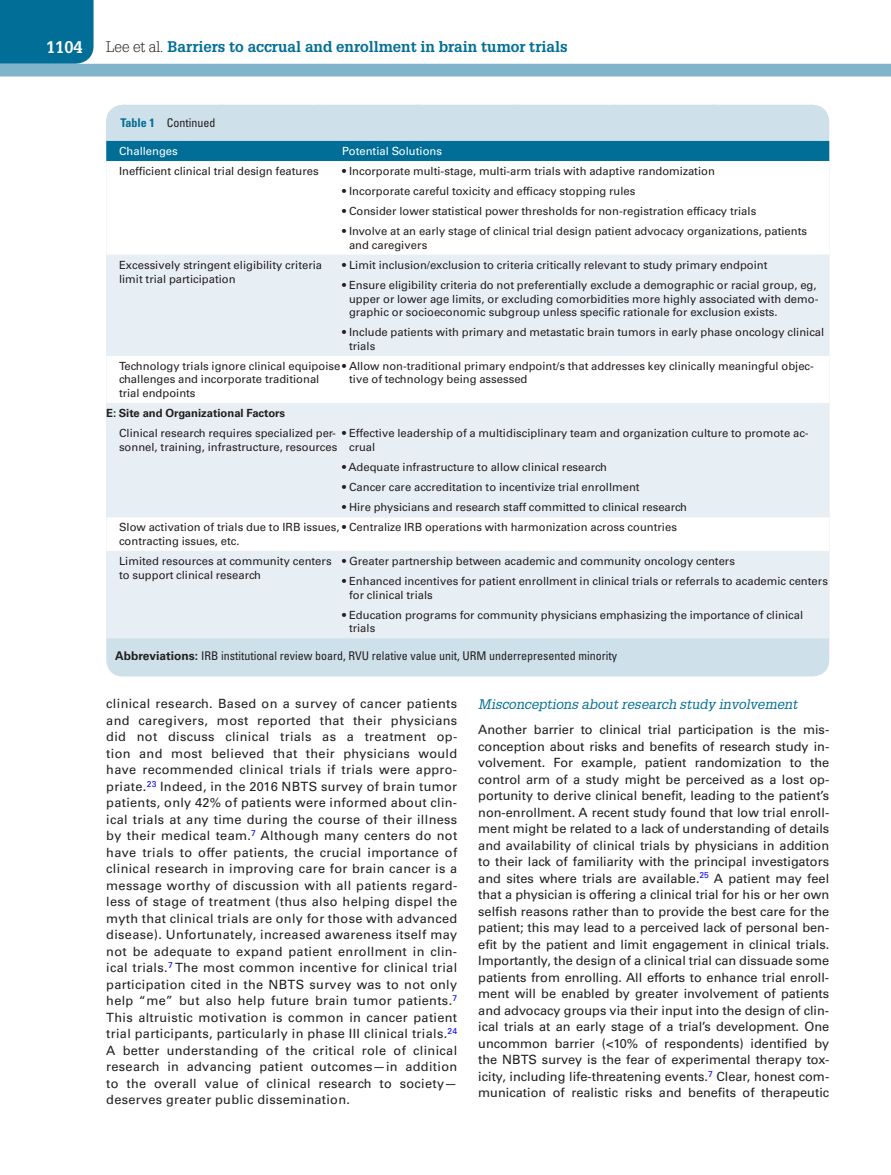
<style>
.page{position:relative;width:891px;height:1175px;background:#fff}
.page>*{position:absolute;margin:0;border:0;box-sizing:border-box;transform-origin:0 0}
.t1{font:700 16.5px "Glypha LT Std";color:#fff}
.t2{font:700 15px "Glypha LT Std";color:#006e96}
.t3{font:italic 13.5px "Glypha LT Std";color:#006e96}
.t4{font:12.75px/16.5px "Univers LT Std";color:#231f20;text-align:justify}
.t5{font:condensed 12px "Univers LT Std";color:#231f20}
.t6{font:11.25px/13.5px "Univers LT Std";color:#231f20}
.t7{font:700 11.25px "Univers LT Std";color:#231f20}
.t8{font:11.25px "Univers LT Std";color:#fff}
.s1{font-weight:300;color:#231f20}
.s2{font-weight:700;color:#006e96}
.s3{font-weight:700;font-stretch:normal}
</style>
<div class="page">
<div style="left:0;top:0;width:94px;height:64px;background:#006e96"></div>
<div style="left:0;top:64px;width:891px;height:12px;background:#7fb4ca"></div>
<div style="left:106px;top:105px;width:723px;height:571px;background:#cee0ea;border-radius:16px"></div>
<svg style="left:106px;top:105px;width:723px;height:56px"></svg>
<div style="left:106px;top:161px;width:723px;height:94px;background:#fff"></div>
<div style="left:106px;top:255px;width:723px;height:383px;background:#e8eff4"></div>
<svg style="left:106px;top:356px;width:723px;height:195px;background:#f1f5f8"></svg>
<p class="t1" style="left:46px;top:37px;width:38px">1104</p>
<p class="t2" style="left:106px;top:37px;width:463px"><span class="s1">Lee et al.</span> Barriers to accrual and enrollment in brain tumor trials</p>
<p class="t5" style="left:121px;top:115px;width:96px"><span class="s2">Table 1</span> Continued</p>
<p class="t8" style="left:119px;top:144px;width:60px">Challenges</p>
<p class="t8" style="left:342px;top:144px;width:101px">Potential Solutions</p>
<p class="t6" style="left:119px;top:164px;width:201px">Inefficient clinical trial design features</p>
<p class="t6" style="left:342px;top:164px;width:374px">• Incorporate multi-stage, multi-arm trials with adaptive randomization</p>
<p class="t6" style="left:342px;top:184px;width:295px">• Incorporate careful toxicity and efficacy stopping rules</p>
<p class="t6" style="left:342px;top:204px;width:415px">• Consider lower statistical power thresholds for non-registration efficacy trials</p>
<p class="t6" style="left:349px;top:225px;width:460px;text-indent:-7px">• Involve at an early stage of clinical trial design patient advocacy organizations, patients and caregivers</p>
<p class="t6" style="left:119px;top:258px;width:205px">Excessively stringent eligibility criteria limit trial participation</p>
<p class="t6" style="left:342px;top:258px;width:427px">• Limit inclusion/exclusion to criteria critically relevant to study primary endpoint</p>
<p class="t6" style="left:349px;top:278px;width:471px;text-indent:-7px">• Ensure eligibility criteria do not preferentially exclude a demographic or racial group, eg, upper or lower age limits, or excluding comorbidities more highly associated with demo&shy;graphic or socioeconomic subgroup unless specific rationale for exclusion exists.</p>
<p class="t6" style="left:349px;top:326px;width:477px;text-indent:-7px">• Include patients with primary and metastatic brain tumors in early phase oncology clinical trials</p>
<p class="t6" style="left:119px;top:359px;width:696px">Technology trials ignore clinical equipoise • Allow non-traditional primary endpoint/s that addresses key clinically meaningful objec&shy;challenges and incorporate traditional<br>trial endpoints</p>
<p class="t6" style="left:349px;top:373px;width:180px">tive of technology being assessed</p>
<p class="t7" style="left:106px;top:406px;width:180px">E: Site and Organizational Factors</p>
<p class="t6" style="left:119px;top:426px;width:220px">Clinical research requires specialized per&shy;sonnel, training, infrastructure, resources</p>
<p class="t6" style="left:349px;top:426px;width:461px;text-indent:-7px">• Effective leadership of a multidisciplinary team and organization culture to promote ac&shy;crual</p>
<p class="t6" style="left:342px;top:460px;width:266px">• Adequate infrastructure to allow clinical research</p>
<p class="t6" style="left:342px;top:480px;width:299px">• Cancer care accreditation to incentivize trial enrollment</p>
<p class="t6" style="left:119px;top:497px;width:570px;line-height:20.1px;text-indent:223px">• Hire physicians and research staff committed to clinical research<br>Slow activation of trials due to IRB issues, • Centralize IRB operations with harmonization across countries</p>
<p class="t6" style="left:119px;top:531px;width:214px;line-height:20.1px">contracting issues, etc.<br>Limited resources at community centers</p>
<p class="t6" style="left:119px;top:568px;width:143px">to support clinical research</p>
<p class="t6" style="left:342px;top:554px;width:394px">• Greater partnership between academic and community oncology centers</p>
<p class="t6" style="left:349px;top:574px;width:480px;text-indent:-7px">• Enhanced incentives for patient enrollment in clinical trials or referrals to academic centers for clinical trials</p>
<p class="t6" style="left:349px;top:608px;width:456px;text-indent:-7px">• Education programs for community physicians emphasizing the importance of clinical trials</p>
<p class="t5" style="left:115px;top:648px;width:503px"><span class="s3">Abbreviations:</span> IRB institutional review board, RVU relative value unit, URM underrepresented minority</p>
<p class="t4" style="left:106px;top:695px;width:353px">clinical research. Based on a survey of cancer patients and caregivers, most reported that their physicians did not discuss clinical trials as a treatment op&shy;tion and most believed that their physicians would have recommended clinical trials if trials were appro&shy;priate.<sup>23</sup> Indeed, in the 2016 NBTS survey of brain tumor patients, only 42% of patients were informed about clin&shy;ical trials at any time during the course of their illness by their medical team.<sup>7</sup> Although many centers do not have trials to offer patients, the crucial importance of clinical research in improving care for brain cancer is a message worthy of discussion with all patients regard&shy;less of stage of treatment (thus also helping dispel the myth that clinical trials are only for those with advanced disease). Unfortunately, increased awareness itself may not be adequate to expand patient enrollment in clin&shy;ical trials.<sup>7</sup> The most common incentive for clinical trial participation cited in the NBTS survey was to not only help “me” but also help future brain tumor patients.<sup>7<br></sup>This altruistic motivation is common in cancer patient trial participants, particularly in phase III clinical trials.<sup>24<br></sup>A better understanding of the critical role of clinical research in advancing patient outcomes—in addition to the overall value of clinical research to society— deserves greater public dissemination.</p>
<p class="t3" style="left:478px;top:695px;width:321px">Misconceptions about research study involvement</p>
<p class="t4" style="left:478px;top:721px;width:353px">Another barrier to clinical trial participation is the mis&shy;conception about risks and benefits of research study in&shy;volvement. For example, patient randomization to the control arm of a study might be perceived as a lost op&shy;portunity to derive clinical benefit, leading to the patient’s non-enrollment. A recent study found that low trial enroll&shy;ment might be related to a lack of understanding of details and availability of clinical trials by physicians in addition to their lack of familiarity with the principal investigators and sites where trials are available.<sup>25</sup> A patient may feel that a physician is offering a clinical trial for his or her own selfish reasons rather than to provide the best care for the patient; this may lead to a perceived lack of personal ben&shy;efit by the patient and limit engagement in clinical trials.<br>Importantly, the design of a clinical trial can dissuade some patients from enrolling. All efforts to enhance trial enroll&shy;ment will be enabled by greater involvement of patients and advocacy groups via their input into the design of clin&shy;ical trials at an early stage of a trial’s development. One uncommon barrier (&lt;10% of respondents) identified by the NBTS survey is the fear of experimental therapy tox&shy;icity, including life-threatening events.<sup>7</sup> Clear, honest com&shy;munication of realistic risks and benefits of therapeutic</p>
</div>
